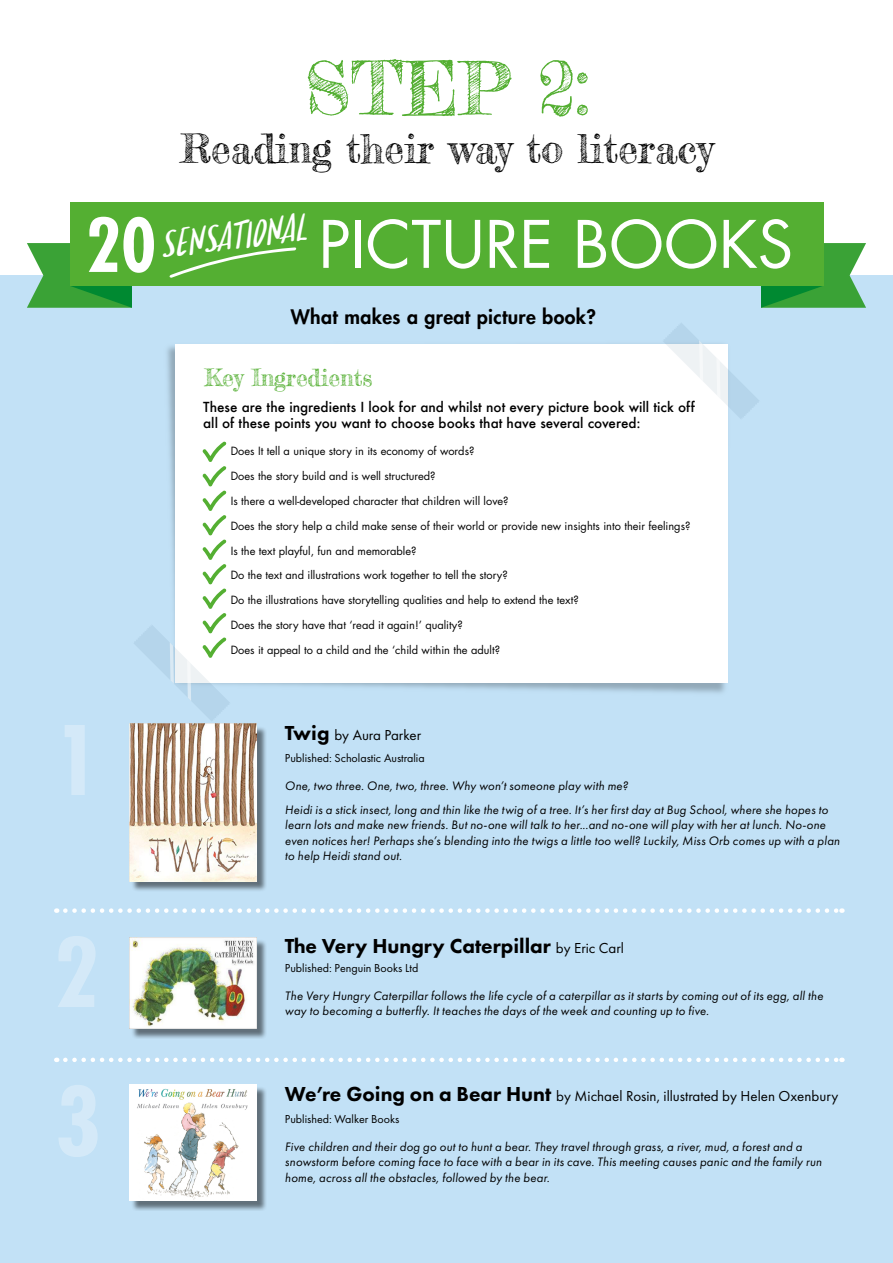
<style>
.page{position:relative;width:893px;height:1263px;background:#fff}
.page>*{position:absolute;margin:0;border:0;box-sizing:border-box;transform-origin:0 0}
.t1{font:73.05px "Frederickathe Greatest";color:#54af32}
.t2{font:700 condensed 72px "Futura";color:#fff}
.t3{font:63.6px "Futura";color:#fff}
.t4{font:46.5px "Aerostat";color:#fff;scale:.9 1}
.t5{font:39.75px "Frederickathe Greatest";color:#000}
.t6{font:23.25px "Frederickathe Greatest";color:#54af32}
.t7{font:800 21px "Futura PT";color:#000}
.t8{font:800 19.5px "Futura";letter-spacing:.02em;color:#000}
.t9{font:15px "Futura PT";color:#000}
.t10{font:500 13.5px/16.2px "Futura";color:#000}
.t11{font:italic 12.75px/15.3px "Futura PT";letter-spacing:.015em;color:#000}
.t12{font:12px "Futura PT";color:#000}
.t13{font:11.1px "Futura";color:#000}
.s1{font-weight:800;font-size:21px}
.s2{font-weight:400;font-size:15px}
</style>
<div class="page">
<div style="left:0;top:275px;width:893px;height:988px;background:#c2e1f6"></div>
<img style="left:129px;top:344px;width:596px;height:380px">
<div style="left:176px;top:344px;width:552px;height:339px;background:#fff"></div>
<svg style="left:663px;top:323px;width:96px;height:96px"></svg>
<svg style="left:133px;top:441px;width:98px;height:281px"></svg>
<svg style="left:761px;top:243px;width:105px;height:65px;background:#46a84f"></svg>
<svg style="left:27px;top:243px;width:105px;height:65px;background:#46a84f"></svg>
<div style="left:70px;top:203px;width:754px;height:83px;background:#54af32"></div>
<svg style="left:169px;top:247px;width:128px;height:31px"></svg>
<svg style="left:65px;top:908px;width:777px;height:5px"></svg>
<svg style="left:65px;top:1057px;width:777px;height:5px"></svg>
<div style="left:131px;top:725px;width:136px;height:167px;background:#000;opacity:.5"></div>
<img style="left:129px;top:724px;width:128px;height:157px">
<div style="left:131px;top:939px;width:136px;height:100px;background:#000;opacity:.5"></div>
<img style="left:129px;top:937px;width:128px;height:91px">
<div style="left:131px;top:1086px;width:136px;height:125px;background:#000;opacity:.5"></div>
<img style="left:129px;top:1085px;width:128px;height:116px">
<h1 class="t1" style="left:304px;top:44px;width:286px">STEP 2:</h1>
<h3 class="t5" style="left:180px;top:124px;width:534px">Reading their way to literacy</h3>
<h2 class="t2" style="left:86px;top:201px;width:72px">20</h2>
<h3 class="t4" style="left:159px;top:223px;width:165px;rotate:-7deg">Sensational</h3>
<h3 class="t3" style="left:318px;top:204px;width:476px">PICTURE BOOKS</h3>
<h3 class="t8" style="left:291px;top:304px;width:307px">What makes a great picture book?</h3>
<h3 class="t6" style="left:204px;top:363px;width:169px">Key Ingredients</h3>
<p class="t10" style="left:203px;top:398px;width:493px">These are the ingredients I look for and whilst not every picture book will tick off all of these points you want to choose books that have several covered:</p>
<p class="t13" style="left:231px;top:444px;width:245px">Does It tell a unique story in its economy of words?</p>
<p class="t13" style="left:231px;top:469px;width:206px">Does the story build and is well structured?</p>
<p class="t13" style="left:231px;top:494px;width:279px">Is there a well-developed character that children will love?</p>
<p class="t13" style="left:231px;top:518px;width:461px">Does the story help a child make sense of their world or provide new insights into their feelings?</p>
<p class="t13" style="left:231px;top:543px;width:187px">Is the text playful, fun and memorable?</p>
<p class="t13" style="left:231px;top:568px;width:278px">Do the text and illustrations work together to tell the story?</p>
<p class="t13" style="left:231px;top:593px;width:349px">Do the illustrations have storytelling qualities and help to extend the text?</p>
<p class="t13" style="left:231px;top:618px;width:233px">Does the story have that ‘read it again!’ quality?</p>
<p class="t13" style="left:231px;top:643px;width:271px">Does it appeal to a child and the ‘child within the adult?</p>
<p class="t9" style="left:285px;top:726px;width:138px"><span class="s1">Twig</span> by Aura Parker</p>
<p class="t12" style="left:285px;top:751px;width:141px">Published: Scholastic Australia</p>
<p class="t11" style="left:285px;top:774px;width:545px;line-height:23.9px">One, two three. One, two, three. Why won’t someone play with me?<br>Heidi is a stick insect, long and thin like the twig of a tree. It’s her first day at Bug School, where she hopes to</p>
<p class="t11" style="left:285px;top:817px;width:556px">learn lots and make new friends. But no-one will talk to her...and no-one will play with her at lunch. No-one even notices her! Perhaps she’s blending into the twigs a little too well? Luckily, Miss Orb comes up with a plan to help Heidi stand out.</p>
<h3 class="t7" style="left:285px;top:933px;width:341px">The Very Hungry Caterpillar <span class="s2">by Eric Carl</span></h3>
<p class="t12" style="left:285px;top:961px;width:135px">Published: Penguin Books Ltd</p>
<p class="t11" style="left:285px;top:988px;width:540px">The Very Hungry Caterpillar follows the life cycle of a caterpillar as it starts by coming out of its egg, all the way to becoming a butterfly. It teaches the days of the week and counting up to five.</p>
<p class="t9" style="left:285px;top:1087px;width:555px"><span class="s1">We’re Going on a Bear Hunt</span> by Michael Rosin, illustrated by Helen Oxenbury</p>
<p class="t12" style="left:285px;top:1112px;width:116px">Published: Walker Books</p>
<p class="t11" style="left:285px;top:1139px;width:538px">Five children and their dog go out to hunt a bear. They travel through grass, a river, mud, a forest and a snowstorm before coming face to face with a bear in its cave. This meeting causes panic and the family run home, across all the obstacles, followed by the bear.</p>
</div>
